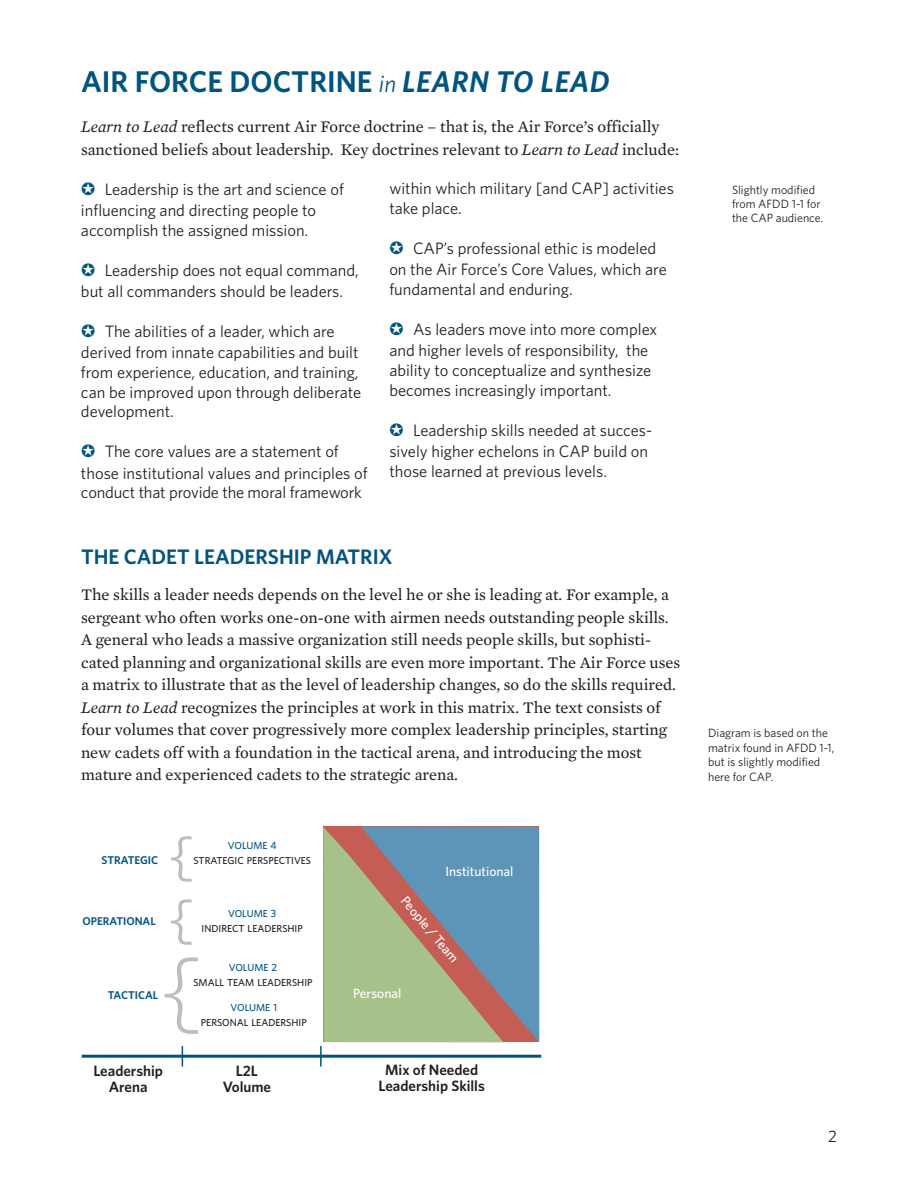
<style>
.page{position:relative;width:918px;height:1188px;background:#fff}
.page>*{position:absolute;margin:0;border:0;box-sizing:border-box;transform-origin:0 0}
.t1{font:300 96px "Whitney";color:#bcbdc0}
.t2{font:57px "Whitney";color:#bcbdc0}
.t3{font:600 30px "Whitney";color:#005480}
.t4{font:600 21px "Whitney";color:#005480}
.t5{font:16.5px/22.5px "Mercury Text G2";color:#231f20}
.t6{font:16.5px/20.4px "Whitney";color:#231f20}
.t7{font:600 15px/16.5px "Whitney";color:#231f20;text-align:center}
.t8{font:500 13.5px "Whitney";color:#fff}
.t9{font:12px/14.4px "Whitney";color:#231f20}
.t10{font:600 11.25px "Whitney";color:#005480}
.t11{font:500 10.2px/15px "Whitney";color:#231f20;text-align:center}
.s1{font-weight:400;font-style:italic;font-size:24px}
.s2{font-style:italic}
.s3{color:#005480}
.s4{font-size:10.5px;color:#005480}
</style>
<div class="page">
<svg style="left:323px;top:826px;width:216px;height:216px;background:#8c9e93"></svg>
<hr style="left:82px;top:1055px;width:459px;height:3px;background:#005480">
<svg style="left:182px;top:1046px;width:1px;height:21px"></svg>
<hr style="left:320px;top:1046px;width:2px;height:21px;background:#005480">
<h3 class="t3" style="left:81px;top:64px;width:530px">AIR FORCE DOCTRINE <span class="s1">in</span> <span class="s2">LEARN TO LEAD</span></h3>
<p class="t5" style="left:81px;top:115px;width:599px"><span class="s2">Learn to Lead</span> reflects current Air Force doctrine – that is, the Air Force’s officially sanctioned beliefs about leadership. Key doctrines relevant to <span class="s2">Learn to Lead</span> include:</p>
<p class="t6" style="left:81px;top:179px;width:264px;text-indent:24px">Leadership is the art and science of influencing and directing people to accomplish the assigned mission.</p>
<p class="t6" style="left:81px;top:259px;width:279px;line-height:21.1px;text-indent:24px">Leadership does not equal command, but all commanders should be leaders.</p>
<p class="t6" style="left:81px;top:321px;width:282px;text-indent:24px">The abilities of a leader, which are derived from innate capabilities and built from experience, education, and training, can be improved upon through deliberate development.</p>
<p class="t6" style="left:81px;top:442px;width:288px;text-align:center">The core values are a statement of<br>those institutional values and principles of conduct that provide the moral framework</p>
<p class="t6" style="left:389px;top:179px;width:286px;line-height:19.8px">within which military [and CAP] activities take place.</p>
<p class="t6" style="left:389px;top:238px;width:279px;text-indent:24px">CAP’s professional ethic is modeled on the Air Force’s Core Values, which are fundamental and enduring.</p>
<p class="t6" style="left:389px;top:319px;width:269px;text-indent:24px">As leaders move into more complex and higher levels of responsibility, the ability to conceptualize and synthesize becomes increasingly important.</p>
<p class="t6" style="left:389px;top:420px;width:264px;text-indent:24px">Leadership skills needed at succes&shy;sively higher echelons in CAP build on those learned at previous levels.</p>
<p class="t4" style="left:81px;top:545px;width:313px">THE CADET LEADERSHIP MATRIX</p>
<p class="t5" style="left:81px;top:583px;width:601px">The skills a leader needs depends on the level he or she is leading at. For example, a sergeant who often works one-on-one with airmen needs outstanding people skills.<br>A general who leads a massive organization still needs people skills, but sophisti&shy;cated planning and organizational skills are even more important. The Air Force uses a matrix to illustrate that as the level of leadership changes, so do the skills required.<br><span class="s2">Learn to Lead</span> recognizes the principles at work in this matrix. The text consists of four volumes that cover progressively more complex leadership principles, starting new cadets off with a foundation in the tactical arena, and introducing the most mature and experienced cadets to the strategic arena.</p>
<p class="t10" style="left:102px;top:854px;width:58px">STRATEGIC</p>
<p class="t10" style="left:82px;top:915px;width:75px">OPERATIONAL</p>
<h2 class="t2" style="left:168px;top:823px;width:28px">{</h2>
<p class="t11" style="left:194px;top:838px;width:119px"><span class="s3">VOLUME</span> <span class="s4">4<br></span>STRATEGIC PERSPECTIVES</p>
<h2 class="t2" style="left:168px;top:886px;width:28px">{</h2>
<p class="t11" style="left:202px;top:906px;width:103px"><span class="s3">VOLUME</span> <span class="s4">3<br></span>INDIRECT LEADERSHIP</p>
<h1 class="t1" style="left:160px;top:934px;width:46px">{</h1>
<p class="t11" style="left:193px;top:960px;width:121px"><span class="s3">VOLUME</span> <span class="s4">2<br></span>SMALL TEAM LEADERSHIP</p>
<p class="t10" style="left:108px;top:988px;width:52px">TACTICAL</p>
<p class="t11" style="left:201px;top:1000px;width:107px"><span class="s3">VOLUME</span> <span class="s4">1<br></span>PERSONAL LEADERSHIP</p>
<p class="t8" style="left:445px;top:863px;width:70px">Institutional</p>
<p class="t8" style="left:410px;top:893px;width:83px;rotate:50deg">People / Team</p>
<p class="t8" style="left:353px;top:986px;width:50px">Personal</p>
<p class="t7" style="left:93px;top:1062px;width:71px">Leadership<br>Arena</p>
<p class="t7" style="left:223px;top:1062px;width:50px">L2L<br>Volume</p>
<p class="t7" style="left:379px;top:1061px;width:108px">Mix of Needed<br>Leadership Skills</p>
<p class="t9" style="left:732px;top:182px;width:93px">Slightly modified from AFDD 1-1 for the CAP audience.</p>
<p class="t9" style="left:708px;top:726px;width:128px">Diagram is based on the matrix found in AFDD 1-1, but is slightly modified here for CAP.</p>
<p class="t6" style="left:828px;top:1126px;width:10px">2</p>
</div>
